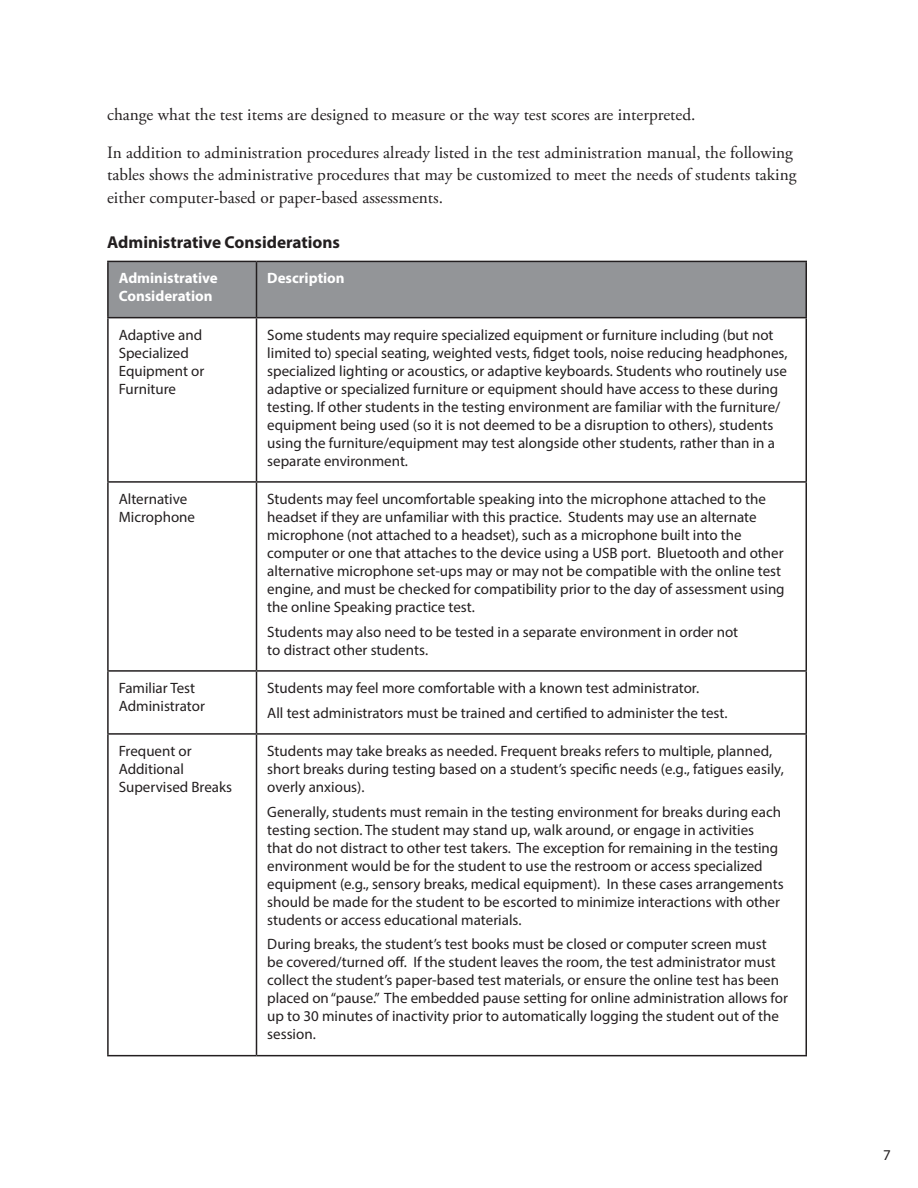
<style>
.page{position:relative;width:918px;height:1188px;background:#fff}
.page>*{position:absolute;margin:0;border:0;box-sizing:border-box;transform-origin:0 0}
.body{font:17.25px/22.5px "Adobe Garamond Pro";color:#231f20}
.level_4_head{font:700 17.25px "Myriad Pro";color:#231f20}
.t1{font:15px/18px "Myriad Pro";color:#231f20}
.t2{font:700 15px/18px "Myriad Pro";color:#fff}
</style>
<div class="page">
<div style="left:109px;top:262px;width:697px;height:55px;background:#939598"></div>
<hr style="left:107px;top:261px;width:149px;height:1px;background:#231f20">
<hr style="left:107px;top:262px;width:2px;height:55px;background:#231f20">
<hr style="left:256px;top:261px;width:551px;height:1px;background:#231f20">
<hr style="left:256px;top:262px;width:1px;height:55px;background:#231f20">
<hr style="left:806px;top:262px;width:1px;height:55px;background:#231f20">
<hr style="left:107px;top:317px;width:149px;height:1px;background:#231f20">
<hr style="left:107px;top:318px;width:2px;height:163px;background:#231f20">
<hr style="left:256px;top:317px;width:551px;height:1px;background:#231f20">
<hr style="left:256px;top:318px;width:1px;height:163px;background:#231f20">
<hr style="left:806px;top:318px;width:1px;height:163px;background:#231f20">
<hr style="left:107px;top:481px;width:149px;height:2px;background:#231f20">
<hr style="left:107px;top:483px;width:2px;height:187px;background:#231f20">
<hr style="left:256px;top:481px;width:551px;height:2px;background:#231f20">
<hr style="left:256px;top:483px;width:1px;height:187px;background:#231f20">
<hr style="left:806px;top:483px;width:1px;height:187px;background:#231f20">
<hr style="left:107px;top:670px;width:149px;height:2px;background:#231f20">
<hr style="left:107px;top:672px;width:2px;height:61px;background:#231f20">
<hr style="left:256px;top:670px;width:551px;height:2px;background:#231f20">
<hr style="left:256px;top:672px;width:1px;height:61px;background:#231f20">
<hr style="left:806px;top:672px;width:1px;height:61px;background:#231f20">
<hr style="left:107px;top:733px;width:149px;height:2px;background:#231f20">
<hr style="left:107px;top:735px;width:2px;height:320px;background:#231f20">
<hr style="left:256px;top:733px;width:551px;height:2px;background:#231f20">
<hr style="left:256px;top:735px;width:1px;height:320px;background:#231f20">
<hr style="left:806px;top:735px;width:1px;height:320px;background:#231f20">
<hr style="left:107px;top:1055px;width:149px;height:1px;background:#231f20">
<hr style="left:256px;top:1055px;width:551px;height:1px;background:#231f20">
<p class="body" style="left:107px;top:104px;width:590px">change what the test items are designed to measure or the way test scores are interpreted.</p>
<p class="body" style="left:107px;top:142px;width:691px">In addition to administration procedures already listed in the test administration manual, the following tables shows the administrative procedures that may be customized to meet the needs of students taking either computer-based or paper-based assessments.</p>
<p class="level_4_head" style="left:107px;top:231px;width:234px">Administrative Considerations</p>
<p class="t2" style="left:119px;top:269px;width:101px">Administrative<br>Consideration</p>
<p class="t2" style="left:267px;top:269px;width:79px">Description</p>
<p class="t1" style="left:119px;top:325px;width:87px">Adaptive and<br>Specialized<br>Equipment or<br>Furniture</p>
<p class="t1" style="left:267px;top:325px;width:522px">Some students may require specialized equipment or furniture including (but not limited to) special seating, weighted vests, fidget tools, noise reducing headphones, specialized lighting or acoustics, or adaptive keyboards. Students who routinely use adaptive or specialized furniture or equipment should have access to these during testing. If other students in the testing environment are familiar with the furniture/ equipment being used (so it is not deemed to be a disruption to others), students using the furniture/equipment may test alongside other students, rather than in a separate environment.</p>
<p class="t1" style="left:119px;top:490px;width:78px">Alternative<br>Microphone</p>
<p class="t1" style="left:267px;top:490px;width:519px">Students may feel uncomfortable speaking into the microphone attached to the headset if they are unfamiliar with this practice. Students may use an alternate microphone (not attached to a headset), such as a microphone built into the computer or one that attaches to the device using a USB port. Bluetooth and other alternative microphone set-ups may or may not be compatible with the online test engine, and must be checked for compatibility prior to the day of assessment using the online Speaking practice test.</p>
<p class="t1" style="left:267px;top:622px;width:472px">Students may also need to be tested in a separate environment in order not to distract other students.</p>
<p class="t1" style="left:119px;top:679px;width:88px">Familiar Test<br>Administrator</p>
<p class="t1" style="left:267px;top:679px;width:433px">Students may feel more comfortable with a known test administrator.</p>
<p class="t1" style="left:267px;top:703px;width:462px">All test administrators must be trained and certified to administer the test.</p>
<p class="t1" style="left:119px;top:742px;width:115px">Frequent or<br>Additional<br>Supervised Breaks</p>
<p class="t1" style="left:267px;top:742px;width:518px">Students may take breaks as needed. Frequent breaks refers to multiple, planned, short breaks during testing based on a student’s specific needs (e.g., fatigues easily, overly anxious).</p>
<p class="t1" style="left:267px;top:802px;width:518px">Generally, students must remain in the testing environment for breaks during each testing section. The student may stand up, walk around, or engage in activities<br>that do not distract to other test takers. The exception for remaining in the testing environment would be for the student to use the restroom or access specialized equipment (e.g., sensory breaks, medical equipment). In these cases arrangements should be made for the student to be escorted to minimize interactions with other students or access educational materials.</p>
<p class="t1" style="left:267px;top:935px;width:522px">During breaks, the student’s test books must be closed or computer screen must<br>be covered/turned off. If the student leaves the room, the test administrator must collect the student’s paper-based test materials, or ensure the online test has been placed on “pause.” The embedded pause setting for online administration allows for up to 30 minutes of inactivity prior to automatically logging the student out of the session.</p>
<p class="t1" style="left:883px;top:1146px;width:9px">7</p>
</div>
